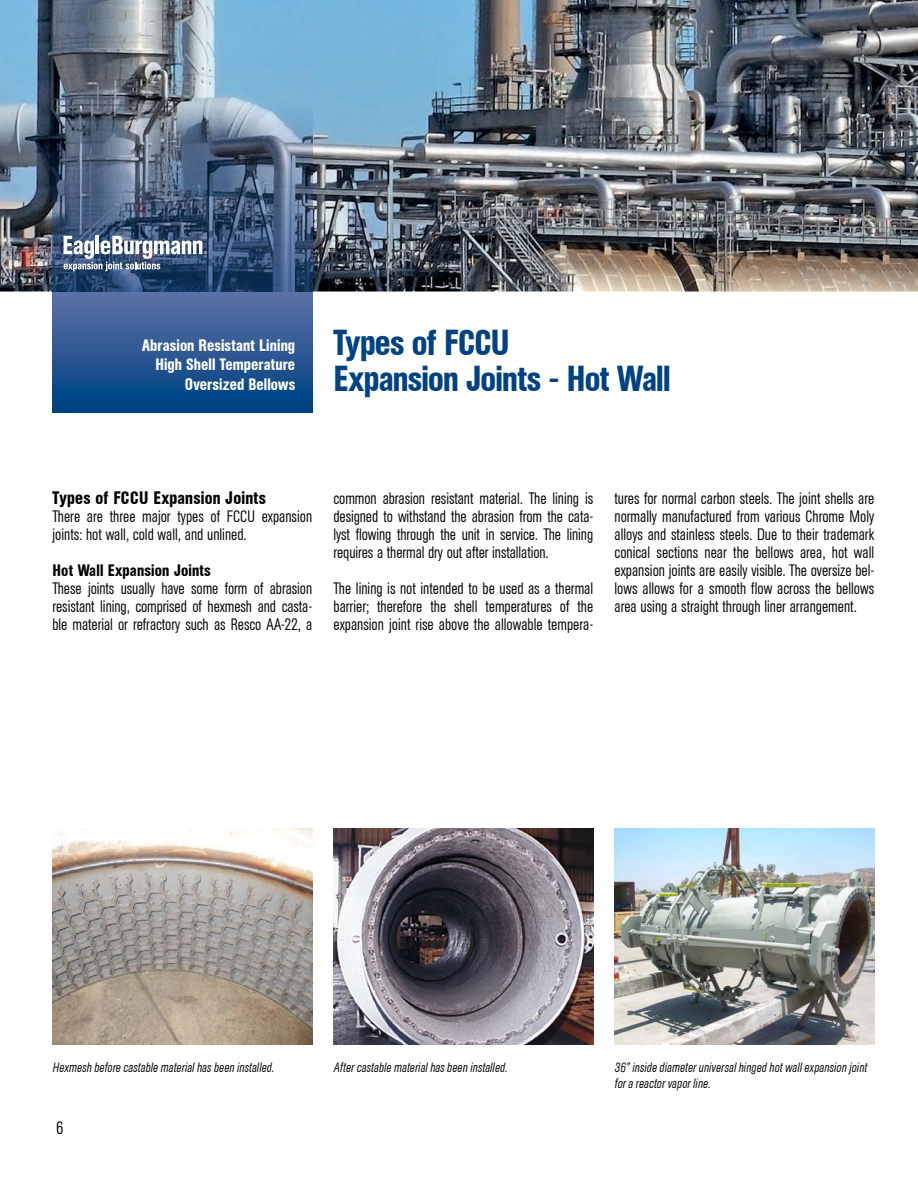
<style>
.page{position:relative;width:918px;height:1188px;background:#fff}
.page>*{position:absolute;margin:0;border:0;box-sizing:border-box;transform-origin:0 0}
.t1{font:500 36px/36px "AG Buch Condensed BQ";letter-spacing:-.02em;color:#004282}
.t2{font:500 18px "AG Buch Condensed BQ";letter-spacing:.015em;color:#000}
.t3{font:300 18px "AG Buch Condensed BQ";color:#000}
.t4{font:300 16.5px/18px "AG Buch Condensed BQ";color:#000;text-align:justify}
.t5{font:500 16.5px/19.5px "AG Buch Condensed BQ";letter-spacing:.005em;color:#fff;text-align:right}
.t6{font:500 16.5px "AG Buch Condensed BQ";letter-spacing:.015em;color:#000}
.t7{font:italic 300 13.5px/16.5px "AG Buch Condensed BQ";letter-spacing:.01em;color:#000}
</style>
<div class="page">
<img style="left:0;top:0;width:918px;height:292px">
<div style="left:52px;top:292px;width:260px;height:120px;background:linear-gradient(to bottom,#5f71a6,#004181)"></div>
<img style="left:52px;top:57px;width:260px;height:235px">
<svg style="left:64px;top:236px;width:143px;height:35px"></svg>
<img style="left:333px;top:828px;width:260px;height:216px">
<img style="left:615px;top:828px;width:259px;height:216px">
<img style="left:52px;top:828px;width:260px;height:216px">
<p class="t5" style="left:142px;top:336px;width:155px">Abrasion Resistant Lining<br>High Shell Temperature<br>Oversized Bellows</p>
<h1 class="t1" style="left:333px;top:325px;width:339px">Types of FCCU<br>Expansion Joints - Hot Wall</h1>
<p class="t2" style="left:52px;top:488px;width:215px">Types of FCCU Expansion Joints</p>
<p class="t4" style="left:52px;top:508px;width:261px">There are three major types of FCCU expansion joints: hot wall, cold wall, and unlined.</p>
<p class="t6" style="left:52px;top:561px;width:160px">Hot Wall Expansion Joints</p>
<p class="t4" style="left:52px;top:580px;width:261px">These joints usually have some form of abrasion resistant lining, comprised of hexmesh and casta&shy;ble material or refractory such as Resco AA-22, a</p>
<p class="t4" style="left:333px;top:490px;width:261px">common abrasion resistant material. The lining is designed to withstand the abrasion from the cata&shy;lyst flowing through the unit in service. The lining requires a thermal dry out after installation.</p>
<p class="t4" style="left:333px;top:580px;width:261px">The lining is not intended to be used as a thermal barrier; therefore the shell temperatures of the expansion joint rise above the allowable tempera-</p>
<p class="t4" style="left:615px;top:490px;width:261px">tures for normal carbon steels. The joint shells are normally manufactured from various Chrome Moly alloys and stainless steels. Due to their trademark conical sections near the bellows area, hot wall expansion joints are easily visible. The oversize bel&shy;lows allows for a smooth flow across the bellows area using a straight through liner arrangement.</p>
<p class="t7" style="left:52px;top:1059px;width:223px">Hexmesh before castable material has been installed.</p>
<p class="t7" style="left:333px;top:1059px;width:175px">After castable material has been installed.</p>
<p class="t7" style="left:615px;top:1059px;width:254px">36” inside diameter universal hinged hot wall expansion joint for a reactor vapor line.</p>
<p class="t3" style="left:56px;top:1118px;width:9px">6</p>
</div>
